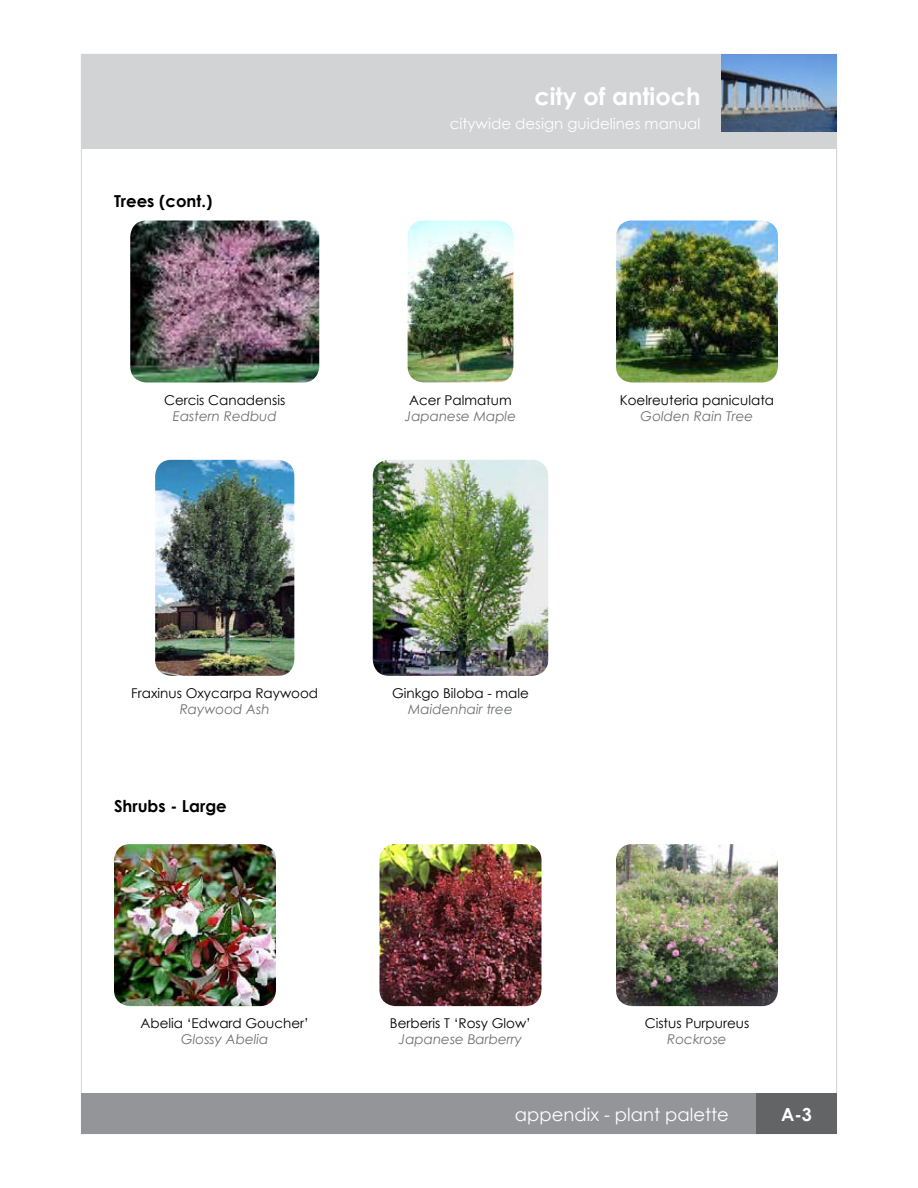
<style>
.page{position:relative;width:918px;height:1188px;background:#fff}
.page>*{position:absolute;margin:0;border:0;box-sizing:border-box;transform-origin:0 0}
.t1{font:700 24px "Century Gothic";color:#fff}
.t2{font:18px "Century Gothic";color:#fff}
.t3{font:700 18px "Century Gothic";color:#fff}
.t4{font:700 16.5px "Century Gothic";color:#000}
.t5{font:15px "Century Gothic";color:#fff}
.t6{font:13.5px "Century Gothic";color:#000}
.t7{font:italic 13.5px "Century Gothic";color:#6d6f71}
</style>
<div class="page">
<div style="left:756px;top:1094px;width:81px;height:40px;background:#636466"></div>
<div style="left:81px;top:54px;width:756px;height:94px;background:#d1d3d4"></div>
<img style="left:721px;top:54px;width:116px;height:77px">
<div style="left:81px;top:1094px;width:675px;height:40px;background:#939598"></div>
<img style="left:130px;top:220px;width:189px;height:162px;border-radius:16px">
<img style="left:408px;top:220px;width:105px;height:162px;border-radius:16px">
<img style="left:616px;top:220px;width:162px;height:162px;border-radius:16px">
<img style="left:155px;top:460px;width:139px;height:216px;border-radius:16px">
<img style="left:373px;top:460px;width:175px;height:216px;border-radius:16px">
<img style="left:114px;top:844px;width:162px;height:162px;border-radius:16px">
<img style="left:380px;top:844px;width:162px;height:162px;border-radius:16px">
<img style="left:616px;top:844px;width:162px;height:162px;border-radius:16px">
<p class="t4" style="left:114px;top:191px;width:100px">Trees (cont.)</p>
<p class="t6" style="left:164px;top:392px;width:123px">Cercis Canadensis</p>
<p class="t7" style="left:173px;top:408px;width:105px">Eastern Redbud</p>
<h1 class="t1" style="left:534px;top:81px;width:168px">city of antioch</h1>
<p class="t5" style="left:450px;top:114px;width:252px">citywide design guidelines manual</p>
<p class="t6" style="left:409px;top:392px;width:104px">Acer Palmatum</p>
<p class="t7" style="left:405px;top:408px;width:113px">Japanese Maple</p>
<p class="t6" style="left:620px;top:392px;width:156px">Koelreuteria paniculata</p>
<p class="t7" style="left:641px;top:408px;width:114px">Golden Rain Tree</p>
<p class="t6" style="left:131px;top:685px;width:188px">Fraxinus Oxycarpa Raywood</p>
<p class="t7" style="left:180px;top:701px;width:92px">Raywood Ash</p>
<p class="t4" style="left:114px;top:796px;width:114px">Shrubs - Large</p>
<p class="t6" style="left:392px;top:685px;width:138px">Ginkgo Biloba - male</p>
<p class="t7" style="left:408px;top:701px;width:106px">Maidenhair tree</p>
<p class="t6" style="left:141px;top:1015px;width:170px">Abelia ‘Edward Goucher’</p>
<p class="t7" style="left:181px;top:1031px;width:89px">Glossy Abelia</p>
<p class="t6" style="left:390px;top:1015px;width:143px">Berberis T ‘Rosy Glow’</p>
<p class="t7" style="left:399px;top:1031px;width:125px">Japanese Barberry</p>
<p class="t6" style="left:645px;top:1015px;width:106px">Cistus Purpureus</p>
<p class="t7" style="left:667px;top:1031px;width:61px">Rockrose</p>
<h2 class="t2" style="left:515px;top:1103px;width:216px">appendix - plant palette</h2>
<h2 class="t3" style="left:781px;top:1103px;width:32px">A-3</h2>
</div>
